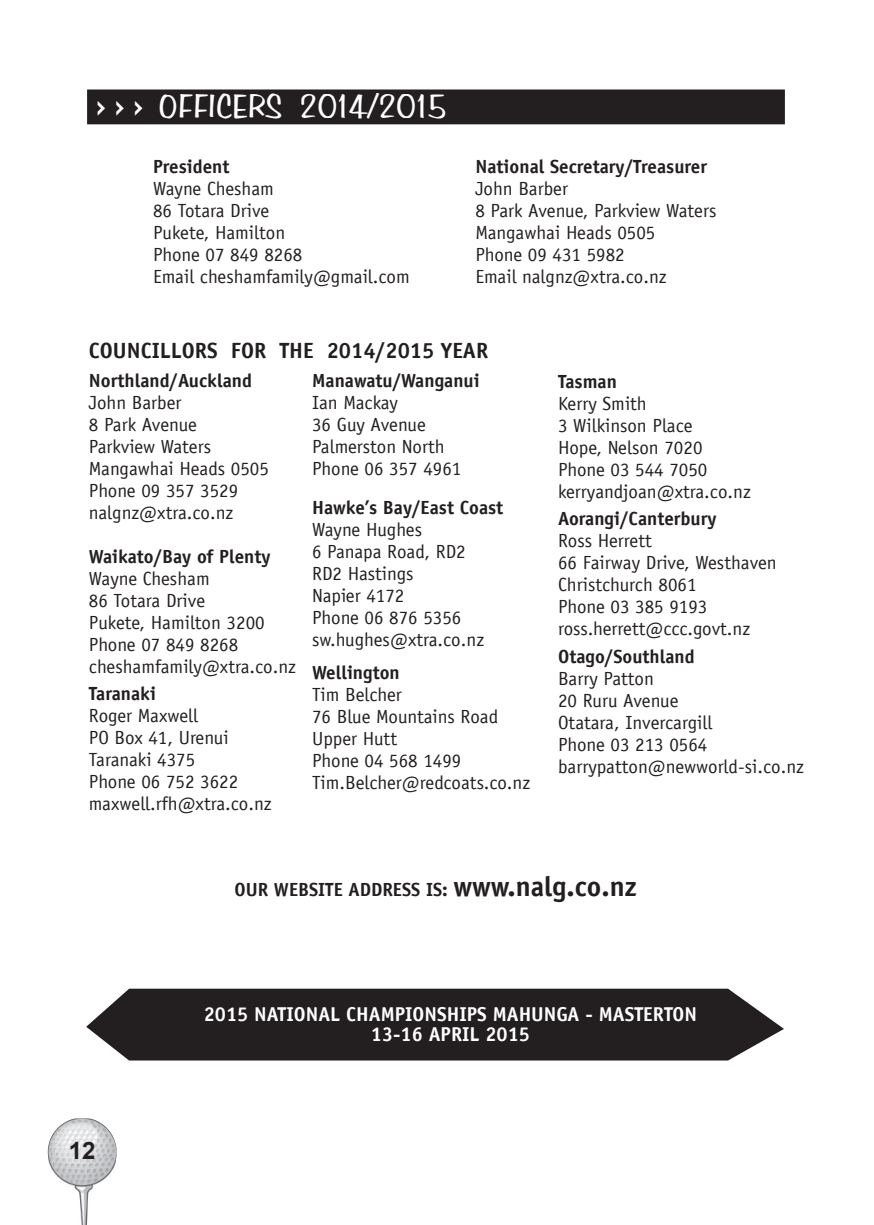
<style>
.page{position:relative;width:874px;height:1225px;background:#fff}
.page>*{position:absolute;margin:0;border:0;box-sizing:border-box;transform-origin:0 0}
.t1{font:32px "Benguiat Frisky ATT";color:#fff}
.t2{font:700 24px "Arial";color:#231f20}
.Results{font:700 22px "Officina Sans";color:#231f20}
.body{font:700 20px "Officina Sans";color:#fff}
.Results-2{font:19px "Officina Sans";color:#231f20}
.Results-3{font:700 19px/22px "Officina Sans";color:#231f20}
.body-2{font:700 19px "Officina Sans";color:#231f20}
.s1{font-family:"DIN";font-weight:500}
.s2{font-weight:400}
.s3{font-size:28px}
</style>
<div class="page">
<img style="left:48px;top:1118px;width:68px;height:107px">
<svg style="left:86px;top:988px;width:697px;height:72px;background:#343031"></svg>
<div style="left:88px;top:90px;width:695px;height:33px;background:#231f20"></div>
<div style="left:87px;top:89px;width:697px;height:35px;border:2px solid #231f20"></div>
<p class="t1" style="left:96px;top:87px;width:352px"><span class="s1">› › ›</span> OFFICERS 2014/2015</p>
<p class="Results-3" style="left:153px;top:155px;width:78px">President</p>
<p class="Results-3" style="left:475px;top:155px;width:233px">National Secretary/Treasurer</p>
<p class="Results-2" style="left:153px;top:178px;width:122px">Wayne Chesham</p>
<p class="Results-2" style="left:475px;top:178px;width:94px">John Barber</p>
<p class="Results-2" style="left:153px;top:200px;width:118px">86 Totara Drive</p>
<p class="Results-2" style="left:475px;top:200px;width:242px">8 Park Avenue, Parkview Waters</p>
<p class="Results-2" style="left:153px;top:222px;width:133px">Pukete, Hamilton</p>
<p class="Results-2" style="left:475px;top:222px;width:181px">Mangawhai Heads 0505</p>
<p class="Results-2" style="left:153px;top:244px;width:151px">Phone 07 849 8268</p>
<p class="Results-2" style="left:475px;top:244px;width:151px">Phone 09 431 5982</p>
<p class="Results-2" style="left:153px;top:266px;width:258px">Email cheshamfamily@gmail.com</p>
<p class="Results-2" style="left:475px;top:266px;width:193px">Email nalgnz@xtra.co.nz</p>
<p class="Results" style="left:89px;top:337px;width:400px">COUNCILLORS FOR THE 2014/2015 YEAR</p>
<p class="Results-3" style="left:89px;top:369px;width:164px">Northland/Auckland<br><span class="s2">John Barber</span></p>
<p class="Results-2" style="left:89px;top:413px;width:110px">8 Park Avenue</p>
<p class="Results-2" style="left:89px;top:435px;width:124px">Parkview Waters</p>
<p class="Results-2" style="left:89px;top:457px;width:181px">Mangawhai Heads 0505</p>
<p class="Results-2" style="left:89px;top:479px;width:151px">Phone 09 357 3529</p>
<p class="Results-2" style="left:89px;top:501px;width:146px">nalgnz@xtra.co.nz</p>
<p class="Results-3" style="left:89px;top:545px;width:183px">Waikato/Bay of Plenty</p>
<p class="Results-2" style="left:89px;top:567px;width:122px">Wayne Chesham</p>
<p class="Results-2" style="left:89px;top:589px;width:118px">86 Totara Drive</p>
<p class="Results-2" style="left:89px;top:611px;width:177px">Pukete, Hamilton 3200</p>
<p class="Results-2" style="left:89px;top:633px;width:151px">Phone 07 849 8268</p>
<p class="Results-2" style="left:89px;top:655px;width:208px">cheshamfamily@xtra.co.nz</p>
<p class="Results-3" style="left:89px;top:683px;width:69px">Taranaki</p>
<p class="Results-2" style="left:89px;top:705px;width:111px">Roger Maxwell</p>
<p class="Results-2" style="left:89px;top:727px;width:141px">PO Box 41, Urenui</p>
<p class="Results-2" style="left:89px;top:749px;width:108px">Taranaki 4375</p>
<p class="Results-2" style="left:89px;top:771px;width:151px">Phone 06 752 3622</p>
<p class="Results-2" style="left:89px;top:793px;width:184px">maxwell.rfh@xtra.co.nz</p>
<p class="Results-3" style="left:312px;top:369px;width:169px">Manawatu/Wanganui</p>
<p class="Results-2" style="left:312px;top:391px;width:87px">Ian Mackay</p>
<p class="Results-2" style="left:312px;top:413px;width:115px">36 Guy Avenue</p>
<p class="Results-2" style="left:312px;top:435px;width:134px">Palmerston North</p>
<p class="Results-2" style="left:312px;top:457px;width:151px">Phone 06 357 4961</p>
<p class="Results-3" style="left:312px;top:496px;width:193px">Hawke’s Bay/East Coast</p>
<p class="Results-2" style="left:312px;top:518px;width:111px">Wayne Hughes</p>
<p class="Results-2" style="left:312px;top:540px;width:155px">6 Panapa Road, RD2</p>
<p class="Results-2" style="left:312px;top:562px;width:103px">RD2 Hastings</p>
<p class="Results-2" style="left:312px;top:584px;width:94px">Napier 4172</p>
<p class="Results-2" style="left:312px;top:606px;width:151px">Phone 06 876 5356</p>
<p class="Results-2" style="left:312px;top:628px;width:173px">sw.hughes@xtra.co.nz</p>
<p class="Results-3" style="left:312px;top:661px;width:89px">Wellington</p>
<p class="Results-2" style="left:312px;top:683px;width:91px">Tim Belcher</p>
<p class="Results-2" style="left:312px;top:705px;width:187px">76 Blue Mountains Road</p>
<p class="Results-2" style="left:312px;top:727px;width:86px">Upper Hutt</p>
<p class="Results-2" style="left:312px;top:749px;width:151px">Phone 04 568 1499</p>
<p class="Results-2" style="left:312px;top:771px;width:219px">Tim.Belcher@redcoats.co.nz</p>
<p class="Results-3" style="left:557px;top:370px;width:60px">Tasman</p>
<p class="Results-2" style="left:557px;top:392px;width:90px">Kerry Smith</p>
<p class="Results-2" style="left:557px;top:414px;width:136px">3 Wilkinson Place</p>
<p class="Results-2" style="left:557px;top:436px;width:146px">Hope, Nelson 7020</p>
<p class="Results-2" style="left:557px;top:458px;width:151px">Phone 03 544 7050</p>
<p class="Results-2" style="left:557px;top:480px;width:194px">kerryandjoan@xtra.co.nz</p>
<p class="Results-3" style="left:557px;top:507px;width:160px">Aorangi/Canterbury</p>
<p class="Results-2" style="left:557px;top:530px;width:95px">Ross Herrett</p>
<p class="Results-2" style="left:557px;top:552px;width:220px">66 Fairway Drive, Westhaven</p>
<p class="Results-2" style="left:557px;top:574px;width:140px">Christchurch 8061</p>
<p class="Results-2" style="left:557px;top:596px;width:151px">Phone 03 385 9193</p>
<p class="Results-2" style="left:557px;top:618px;width:193px">ross.herrett@ccc.govt.nz</p>
<p class="Results-3" style="left:557px;top:645px;width:138px">Otago/Southland</p>
<p class="Results-2" style="left:557px;top:667px;width:97px">Barry Patton</p>
<p class="Results-2" style="left:557px;top:689px;width:122px">20 Ruru Avenue</p>
<p class="Results-2" style="left:557px;top:711px;width:156px">Otatara, Invercargill</p>
<p class="Results-2" style="left:557px;top:733px;width:151px">Phone 03 213 0564</p>
<p class="Results-2" style="left:557px;top:755px;width:247px">barrypatton@newworld-si.co.nz</p>
<p class="body-2" style="left:234px;top:878px;width:403px">OUR WEBSITE ADDRESS IS: <span class="s3">www.nalg.co.nz</span></p>
<p class="t2" style="left:69px;top:1135px;width:28px">12</p>
<p class="t2" style="left:67px;top:1138px;width:28px">12</p>
<p class="body" style="left:204px;top:1001px;width:494px">2015 NATIONAL CHAMPIONSHIPS MAHUNGA - MASTERTON</p>
<p class="body" style="left:370px;top:1021px;width:160px">13-16 APRIL 2015</p>
</div>
